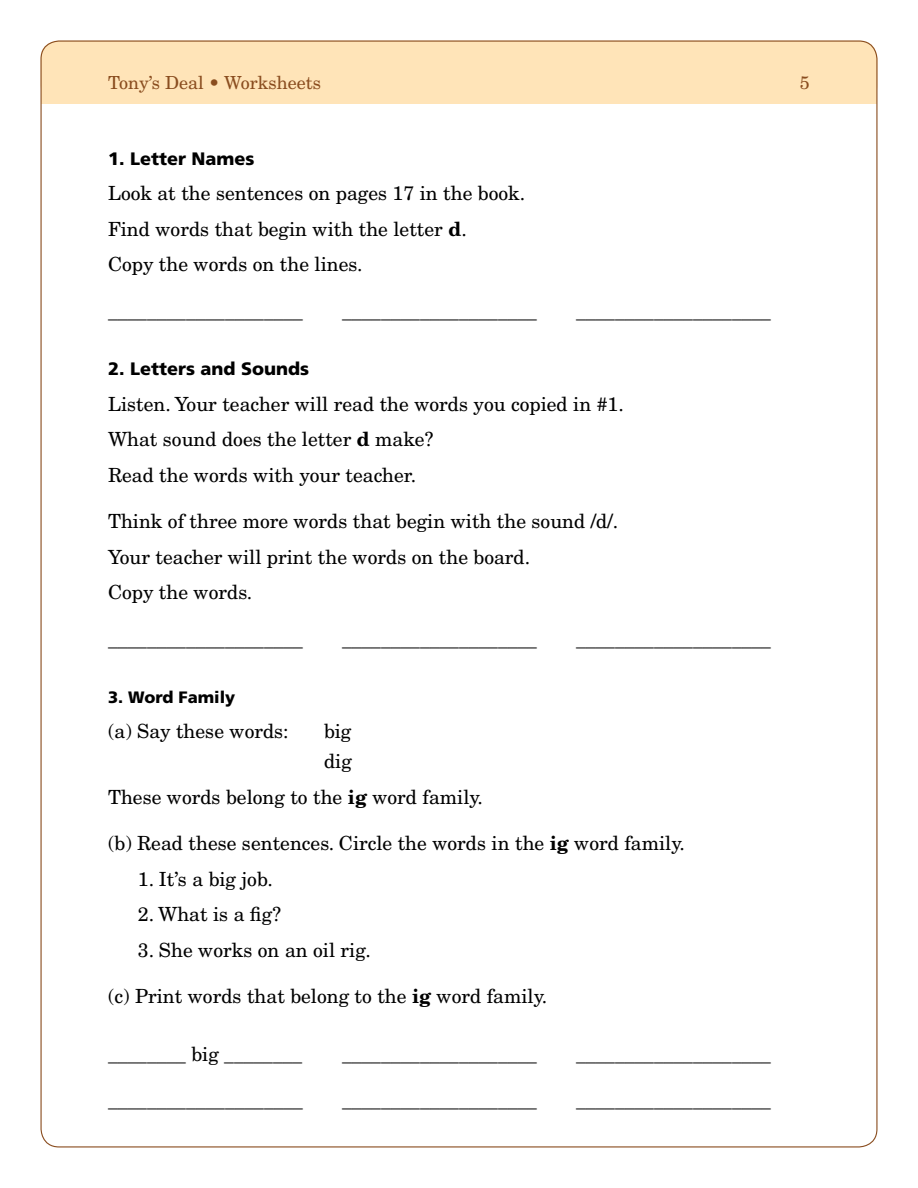
<style>
.page{position:relative;width:918px;height:1188px;background:#fff}
.page>*{position:absolute;margin:0;border:0;box-sizing:border-box;transform-origin:0 0}
.t1{font:19.5px/35.5px "New Century Schlbk LT Std";color:#000}
.t2{font:900 18px "Frutiger";color:#000}
.t3{font:18px "New Century Schlbk LT Std";color:#8a4d1f}
.t4{font:900 16.5px "Frutiger";color:#000}
.s1{font-weight:700}
</style>
<div class="page">
<div style="left:40px;top:41px;width:838px;height:62px;background:#ffe4b8;border-radius:18px"></div>
<p class="t3" style="left:108px;top:72px;width:215px">Tony’s Deal • Worksheets</p>
<p class="t3" style="left:800px;top:72px;width:12px">5</p>
<p class="t2" style="left:108px;top:148px;width:148px">1. Letter Names</p>
<p class="t1" style="left:108px;top:175px;width:419px">Look at the sentences on pages 17 in the book.<br>Find words that begin with the letter <span class="s1">d</span>.<br>Copy the words on the lines.</p>
<p class="t1" style="left:108px;top:293px;width:196px">____________________</p>
<p class="t1" style="left:342px;top:293px;width:196px">____________________</p>
<p class="t1" style="left:576px;top:293px;width:196px">____________________</p>
<p class="t2" style="left:108px;top:358px;width:203px">2. Letters and Sounds</p>
<p class="t1" style="left:108px;top:386px;width:517px">Listen. Your teacher will read the words you copied in #1.<br>What sound does the letter <span class="s1">d</span> make?<br>Read the words with your teacher.</p>
<p class="t1" style="left:108px;top:504px;width:512px">Think of three more words that begin with the sound /d/.<br>Your teacher will print the words on the board.<br>Copy the words.</p>
<p class="t1" style="left:108px;top:621px;width:196px">____________________</p>
<p class="t1" style="left:342px;top:621px;width:196px">____________________</p>
<p class="t1" style="left:576px;top:621px;width:196px">____________________</p>
<p class="t4" style="left:108px;top:687px;width:129px">3. Word Family</p>
<p class="t1" style="left:108px;top:713px;width:182px">(a) Say these words:</p>
<p class="t1" style="left:324px;top:716px;width:29px;line-height:30px">big dig</p>
<p class="t1" style="left:108px;top:779px;width:376px">These words belong to the <span class="s1">ig</span> word family.</p>
<p class="t1" style="left:108px;top:825px;width:578px">(b) Read these sentences. Circle the words in the <span class="s1">ig</span> word family.</p>
<p class="t1" style="left:138px;top:861px;width:136px">1. It’s a big job.</p>
<p class="t1" style="left:138px;top:896px;width:145px">2. What is a fig?</p>
<p class="t1" style="left:138px;top:932px;width:234px">3. She works on an oil rig.</p>
<p class="t1" style="left:108px;top:978px;width:441px">(c) Print words that belong to the <span class="s1">ig</span> word family.</p>
<p class="t1" style="left:108px;top:1036px;width:196px">________ big ________</p>
<p class="t1" style="left:342px;top:1036px;width:196px">____________________</p>
<p class="t1" style="left:576px;top:1036px;width:196px">____________________</p>
<p class="t1" style="left:108px;top:1083px;width:196px">____________________</p>
<p class="t1" style="left:342px;top:1083px;width:196px">____________________</p>
<p class="t1" style="left:576px;top:1083px;width:196px">____________________</p>
</div>
